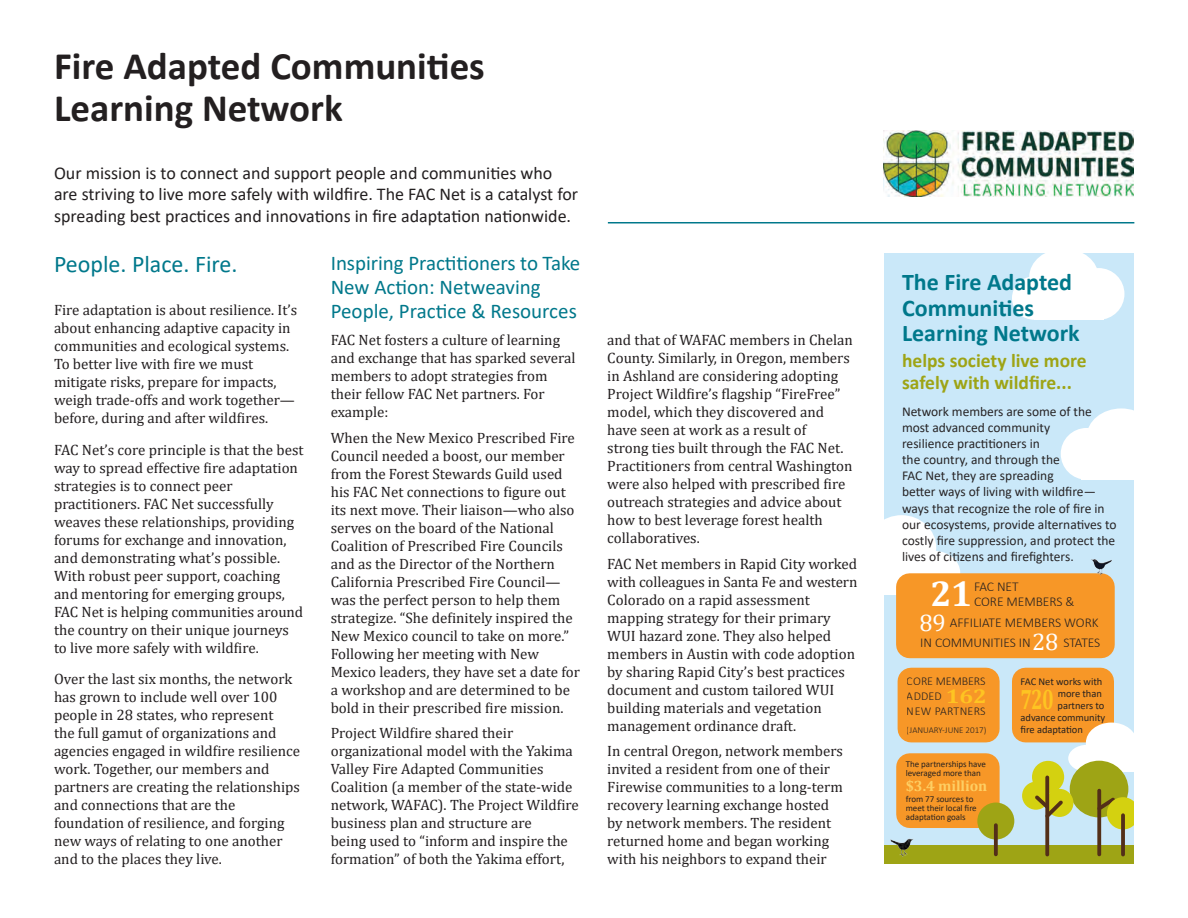
<style>
.page{position:relative;width:1188px;height:918px;background:#fff}
.page>*{position:absolute;margin:0;border:0;box-sizing:border-box;transform-origin:0 0}
.t1{font:700 39px/42px "Calibri";color:#231f20}
.t2{font:700 36px "Cambria";color:#fff}
.t3{font:700 28.2px "Cambria";color:#fec422;scale:.7 1}
.t4{font:700 24px/25.5px "Calibri";color:#00788b}
.t5{font:24px "Calibri";color:#00788b}
.t6{font:24px "Cambria";color:#fff}
.t7{font:21px/24px "Calibri";color:#00788b}
.t8{font:700 19.8px "Cambria";color:#fec422;scale:1.18 1}
.t9{font:700 19.5px/22.5px "Calibri";color:#9ea415}
.t10{font:18px/21.6px "Calibri";color:#231f20}
.t11{font:15px/18px "Cambria";color:#231f20}
.t12{font:700 15px "Cambria";letter-spacing:-.005em;color:#fed065}
.t13{font:13.5px/16px "Calibri";color:#231f20}
.t14{font:300 13.5px/15px "Calibri";letter-spacing:-.005em;color:#231f20}
.t15{font:300 12px/15px "Calibri";letter-spacing:.01em;color:#231f20}
.t16{font:10.5px "Calibri";letter-spacing:-.005em;color:#231f20}
.t17{font:9px/9px "Calibri";letter-spacing:-.005em;color:#231f20}
.t18{font:300 9px "Calibri";color:#231f20}
</style>
<div class="page">
<hr style="left:608px;top:222px;width:526px;height:1px;background:#00788b">
<img style="left:884px;top:131px;width:249px;height:65px">
<div style="left:884px;top:253px;width:249px;height:611px;background:#cae8f9"></div>
<div style="left:908px;top:551px;width:52px;height:43px;background:#fff;border-radius:50%"></div>
<svg style="left:884px;top:515px;width:52px;height:56px"></svg>
<div style="left:884px;top:571px;width:47px;height:23px;background:#fff"></div>
<div style="left:911px;top:681px;width:75px;height:48px;background:#f79727"></div>
<div style="left:898px;top:668px;width:102px;height:74px;border:27px solid #f79727"></div>
<div style="left:1025px;top:681px;width:75px;height:48px;background:#f79727"></div>
<div style="left:1012px;top:668px;width:102px;height:74px;border:27px solid #f79727"></div>
<div style="left:910px;top:767px;width:76px;height:48px;background:#f79727"></div>
<div style="left:896px;top:753px;width:104px;height:75px;border:27px solid #f79727"></div>
<div style="left:1012px;top:276px;width:45px;height:44px;background:#fff;border-radius:50%"></div>
<svg style="left:1029px;top:253px;width:68px;height:43px"></svg>
<div style="left:1073px;top:268px;width:51px;height:52px;background:#fff;border-radius:50%"></div>
<div style="left:1034px;top:296px;width:70px;height:24px;background:#fff"></div>
<div style="left:910px;top:587px;width:191px;height:58px;background:#f79727"></div>
<div style="left:896px;top:573px;width:219px;height:85px;border:27px solid #f79727"></div>
<svg style="left:1088px;top:408px;width:45px;height:48px;background:#f8fcfe"></svg>
<div style="left:1061px;top:428px;width:51px;height:52px;background:#fff;border-radius:50%"></div>
<div style="left:1081px;top:456px;width:52px;height:24px;background:#fff"></div>
<div style="left:884px;top:845px;width:249px;height:19px;background:#9ea415"></div>
<div style="left:1068px;top:745px;width:38px;height:27px;background:#fff;border-radius:50%"></div>
<svg style="left:1086px;top:723px;width:47px;height:41px"></svg>
<div style="left:1090px;top:757px;width:43px;height:15px;background:#fff"></div>
<img style="left:890px;top:838px;width:24px;height:19px">
<img style="left:1088px;top:559px;width:27px;height:22px">
<div style="left:977px;top:803px;width:37px;height:37px;background:#9ea415;border-radius:50%"></div>
<svg style="left:994px;top:825px;width:4px;height:29px"></svg>
<div style="left:1070px;top:761px;width:58px;height:56px;background:#9ea415;border-radius:50%"></div>
<svg style="left:1097px;top:791px;width:4px;height:63px"></svg>
<div style="left:1022px;top:782px;width:28px;height:28px;background:#d4d110;border-radius:50%"></div>
<div style="left:1046px;top:789px;width:27px;height:28px;background:#d4d110;border-radius:50%"></div>
<div style="left:1032px;top:761px;width:32px;height:32px;background:#d4d110;border-radius:50%"></div>
<svg style="left:1045px;top:777px;width:4px;height:78px"></svg>
<svg style="left:1032px;top:792px;width:34px;height:29px"></svg>
<svg style="left:1095px;top:794px;width:38px;height:35px"></svg>
<svg style="left:1121px;top:815px;width:4px;height:40px"></svg>
<p class="t1" style="left:54px;top:44px;width:432px">Fire Adapted Communities<br>Learning Network</p>
<p class="t10" style="left:54px;top:162px;width:526px">Our mission is to connect and support people and communities who are striving to live more safely with wildfire. The FAC Net is a catalyst for spreading best practices and innovations in fire adaptation nationwide.</p>
<p class="t7" style="left:331px;top:251px;width:251px">Inspiring Practitioners to Take<br>New Action: Netweaving<br>People, Practice &amp; Resources</p>
<p class="t11" style="left:331px;top:331px;width:246px">FAC Net fosters a culture of learning and exchange that has sparked several members to adopt strategies from their fellow FAC Net partners. For example:</p>
<p class="t11" style="left:331px;top:428px;width:251px">When the New Mexico Prescribed Fire Council needed a boost, our member from the Forest Stewards Guild used his FAC Net connections to figure out its next move. Their liaison—who also serves on the board of the National Coalition of Prescribed Fire Councils and as the Director of the Northern California Prescribed Fire Council— was the perfect person to help them strategize. “She definitely inspired the New Mexico council to take on more.” Following her meeting with New Mexico leaders, they have set a date for a workshop and are determined to be bold in their prescribed fire mission.</p>
<p class="t11" style="left:331px;top:724px;width:250px">Project Wildfire shared their organizational model with the Yakima Valley Fire Adapted Communities Coalition (a member of the state-wide network, WAFAC). The Project Wildfire business plan and structure are<br>being used to “inform and inspire the formation” of both the Yakima effort,</p>
<p class="t5" style="left:54px;top:247px;width:185px">People. Place. Fire.</p>
<p class="t11" style="left:54px;top:301px;width:245px">Fire adaptation is about resilience. It’s about enhancing adaptive capacity in communities and ecological systems.<br>To better live with fire we must mitigate risks, prepare for impacts, weigh trade-offs and work together— before, during and after wildfires.</p>
<p class="t11" style="left:54px;top:440px;width:251px">FAC Net’s core principle is that the best way to spread effective fire adaptation strategies is to connect peer practitioners. FAC Net successfully weaves these relationships, providing forums for exchange and innovation, and demonstrating what’s possible.<br>With robust peer support, coaching and mentoring for emerging groups, FAC Net is helping communities around the country on their unique journeys to live more safely with wildfire.</p>
<p class="t11" style="left:54px;top:670px;width:248px">Over the last six months, the network has grown to include well over 100 people in 28 states, who represent<br>the full gamut of organizations and agencies engaged in wildfire resilience work. Together, our members and partners are creating the relationships and connections that are the foundation of resilience, and forging new ways of relating to one another and to the places they live.</p>
<p class="t11" style="left:607px;top:331px;width:247px">and that of WAFAC members in Chelan County. Similarly, in Oregon, members in Ashland are considering adopting Project Wildfire’s flagship “FireFree” model, which they discovered and have seen at work as a result of<br>strong ties built through the FAC Net.<br>Practitioners from central Washington were also helped with prescribed fire outreach strategies and advice about how to best leverage forest health collaboratives.</p>
<p class="t11" style="left:607px;top:554px;width:252px">FAC Net members in Rapid City worked with colleagues in Santa Fe and western Colorado on a rapid assessment mapping strategy for their primary WUI hazard zone. They also helped members in Austin with code adoption by sharing Rapid City’s best practices document and custom tailored WUI building materials and vegetation management ordinance draft.</p>
<p class="t11" style="left:607px;top:742px;width:237px">In central Oregon, network members invited a resident from one of their Firewise communities to a long-term recovery learning exchange hosted by network members. The resident returned home and began working with his neighbors to expand their</p>
<p class="t4" style="left:902px;top:269px;width:179px">The Fire Adapted<br>Communities<br>Learning Network</p>
<p class="t9" style="left:902px;top:349px;width:186px">helps society live more safely with wildfire...</p>
<p class="t13" style="left:902px;top:403px;width:216px">Network members are some of the most advanced community<br>resilience practitioners in<br>the country, and through the<br>FAC Net, they are spreading<br>better ways of living with wildfire— ways that recognize the role of fire in our ecosystems, provide alternatives to costly fire suppression, and protect the lives of citizens and firefighters.</p>
<p class="t14" style="left:974px;top:579px;width:102px">FAC NET<br>CORE MEMBERS &amp;</p>
<p class="t14" style="left:920px;top:613px;width:180px;line-height:19.5px;text-indent:30px">AFFILIATE MEMBERS WORK<br>IN COMMUNITIES IN</p>
<p class="t2" style="left:931px;top:569px;width:43px">21</p>
<p class="t6" style="left:919px;top:609px;width:28px">89</p>
<p class="t6" style="left:1032px;top:628px;width:28px">28</p>
<p class="t14" style="left:1063px;top:635px;width:38px">STATES</p>
<p class="t15" style="left:907px;top:673px;width:80px">CORE MEMBERS<br>ADDED<br>NEW PARTNERS</p>
<p class="t18" style="left:907px;top:724px;width:81px">(JANUARY-JUNE 2017)</p>
<p class="t8" style="left:946px;top:682px;width:36px">162</p>
<p class="t17" style="left:906px;top:760px;width:81px">The partnerships have leveraged more than</p>
<p class="t12" style="left:906px;top:776px;width:83px">$3.4 million</p>
<p class="t17" style="left:906px;top:794px;width:72px">from 77 sources to meet their local fire adaptation goals</p>
<p class="t16" style="left:1021px;top:674px;width:83px">FAC Net works with</p>
<p class="t16" style="left:1058px;top:686px;width:46px">more than</p>
<p class="t16" style="left:1058px;top:698px;width:48px">partners to</p>
<p class="t16" style="left:1021px;top:710px;width:86px">advance community</p>
<p class="t16" style="left:1021px;top:722px;width:64px">fire adaptation</p>
<p class="t3" style="left:1021px;top:680px;width:49px">720</p>
</div>
